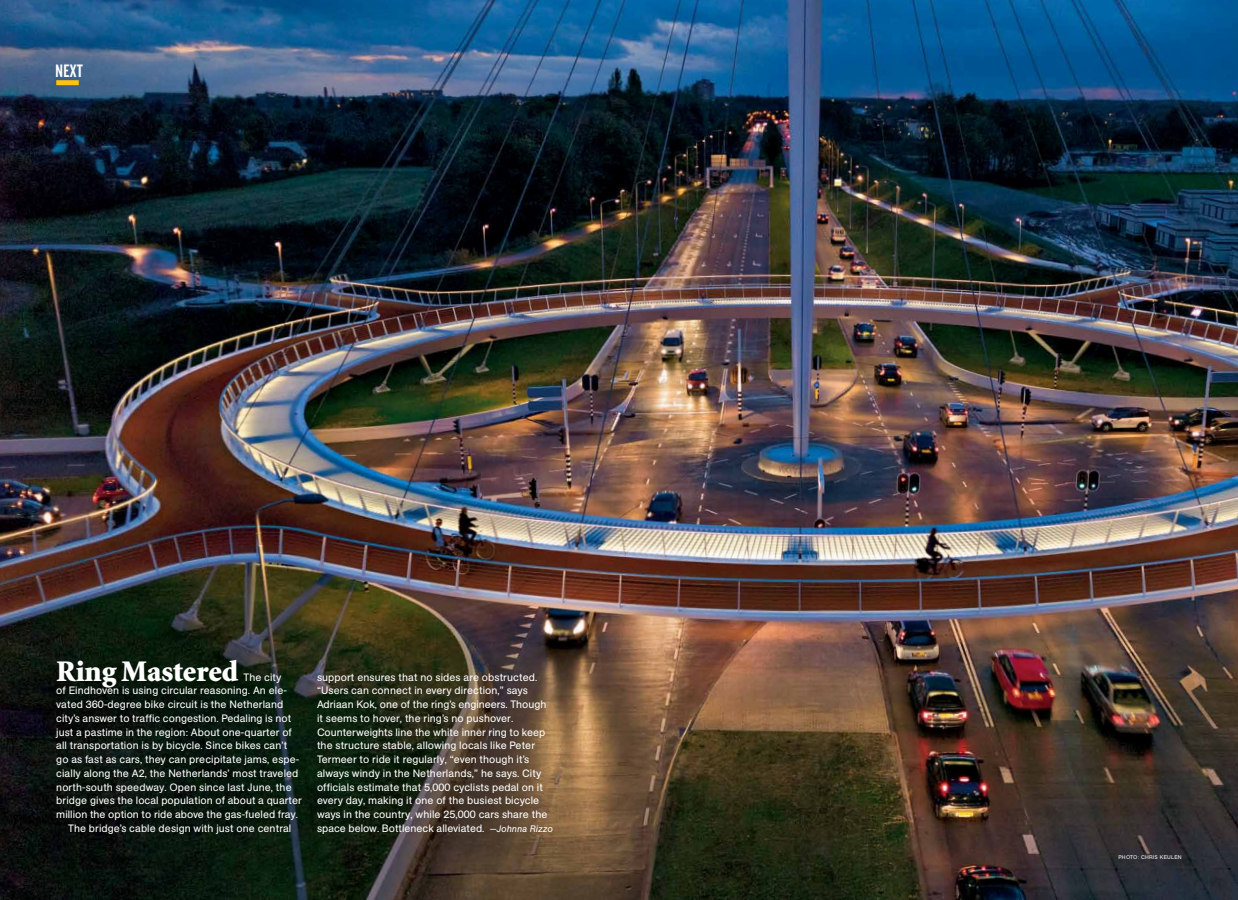
<style>
.page{position:relative;width:1238px;height:900px;background:#fff}
.page>*{position:absolute;margin:0;border:0;box-sizing:border-box;transform-origin:0 0}
.t1{font:900 30px "Minion Std";letter-spacing:-.005em;color:#fff}
.t2{font:18.75px "Knockout 48 Featherweight";color:#fff}
.t3{font:10.62px/13.8px "AG Book Pro";letter-spacing:.01em;color:#fff}
.t4{font:5.38px "AG Book Pro";letter-spacing:.045em;color:#fff}
.s1{font-style:italic;font-size:9.38px}
</style>
<div class="page">
<img style="left:0;top:0;width:1238px;height:900px">
<div style="left:56px;top:80px;width:23px;height:5px;background:#ffc20e"></div>
<h2 class="t2" style="left:56px;top:60px;width:29px">NEXT</h2>
<h1 class="t1" style="left:56px;top:656px;width:183px">Ring Mastered</h1>
<p class="t3" style="left:238px;top:670px;width:45px">The city</p>
<p class="t3" style="left:56px;top:684px;width:232px">of Eindhoven is using circular reasoning. An ele-</p>
<p class="t3" style="left:56px;top:697px;width:229px">vated 360-degree bike circuit is the Netherland</p>
<p class="t3" style="left:56px;top:711px;width:236px">city’s answer to traffic congestion. Pedaling is not</p>
<p class="t3" style="left:56px;top:725px;width:237px">just a pastime in the region: About one-quarter of</p>
<p class="t3" style="left:56px;top:739px;width:233px">all transportation is by bicycle. Since bikes can’t</p>
<p class="t3" style="left:56px;top:752px;width:245px">go as fast as cars, they can precipitate jams, espe-</p>
<p class="t3" style="left:56px;top:766px;width:244px">cially along the A2, the Netherlands’ most traveled</p>
<p class="t3" style="left:56px;top:780px;width:237px">north-south speedway. Open since last June, the</p>
<p class="t3" style="left:56px;top:794px;width:247px">bridge gives the local population of about a quarter</p>
<p class="t3" style="left:56px;top:807px;width:243px">million the option to ride above the gas-fueled fray.</p>
<p class="t3" style="left:68px;top:821px;width:225px">The bridge’s cable design with just one central</p>
<p class="t3" style="left:317px;top:670px;width:237px">support ensures that no sides are obstructed. “Users can connect in every direction,” says Adriaan Kok, one of the ring’s engineers. Though it seems to hover, the ring’s no pushover.<br>Counterweights line the white inner ring to keep the structure stable, allowing locals like Peter Termeer to ride it regularly, “even though it’s always windy in the Netherlands,” he says. City officials estimate that 5,000 cyclists pedal on it every day, making it one of the busiest bicycle ways in the country, while 25,000 cars share the space below. Bottleneck alleviated. <span class="s1">—Johnna Rizzo</span></p>
<p class="t4" style="left:1118px;top:854px;width:65px">photo: Chris Keulen</p>
</div>
